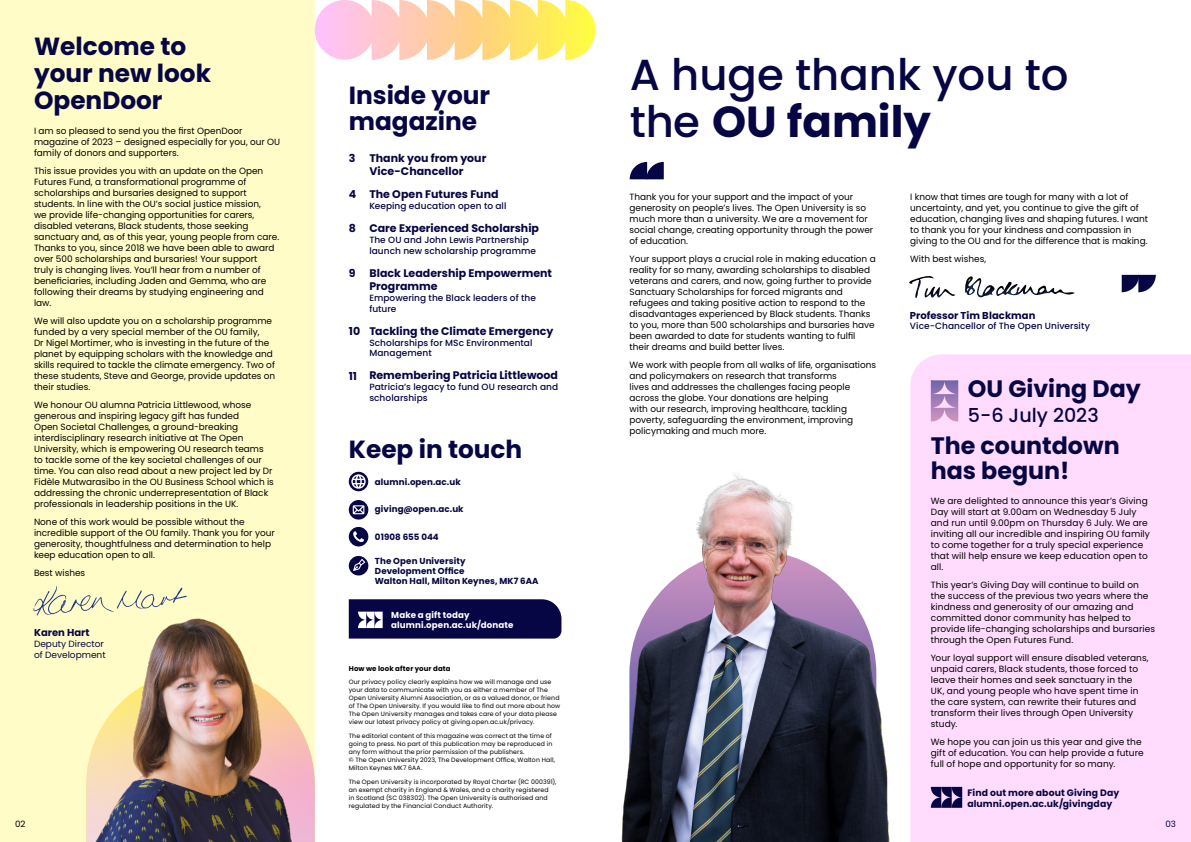
<style>
.page{position:relative;width:1191px;height:842px;background:#fff}
.page>*{position:absolute;margin:0;border:0;box-sizing:border-box;transform-origin:0 0}
.t1{font:500 43.4px/47.1px "Poppins";color:#060645}
.t2{font:700 24.8px/27px "Poppins";color:#060645}
.t3{font:700 23.8px/24.9px "Poppins";color:#060645}
.t4{font:700 23.7px "Poppins";color:#060645}
.t5{font:500 19.1px "Poppins";color:#060645}
.t6{font:700 11px/13.2px "Poppins";color:#060645}
.t7{font:700 10px "Poppins";color:#060645}
.t8{font:700 9.3px/11.2px "Poppins";letter-spacing:.01em;color:#060645}
.t9{font:9px/11px "Poppins";color:#000}
.t10{font:500 9px/10.8px "Poppins";letter-spacing:.005em;color:#060645}
.t11{font:9px/10.8px "Poppins";color:#060645}
.t12{font:700 8.7px/10px "Poppins";letter-spacing:.01em;color:#060645}
.t13{font:700 8.7px/10px "Poppins";letter-spacing:.01em;color:#fff}
.t14{font:8.7px "Poppins";color:#000}
.t15{font:8.7px "Poppins";color:#060645}
.t16{font:700 7px "Poppins";letter-spacing:.02em;color:#000}
.t17{font:6.2px/8px "Poppins";letter-spacing:.02em;color:#000}
.s1{font-weight:700}
</style>
<div class="page">
<div style="left:0;top:0;width:315px;height:842px;background:#fffcc8"></div>
<svg style="left:300px;top:670px;width:15px;height:172px;background:#f8d4c8"></svg>
<svg style="left:349px;top:472px;width:19px;height:19px"></svg>
<svg style="left:33px;top:586px;width:154px;height:29px;background:#e8e8c1"></svg>
<img style="left:82px;top:612px;width:218px;height:230px">
<svg style="left:349px;top:599px;width:212px;height:40px;background:#161650"></svg>
<svg style="left:349px;top:527px;width:19px;height:19px"></svg>
<svg style="left:349px;top:556px;width:19px;height:19px"></svg>
<svg style="left:349px;top:500px;width:19px;height:20px"></svg>
<svg style="left:315px;top:0;width:280px;height:60px;background:#ffdca9"></svg>
<img style="left:621px;top:474px;width:269px;height:368px">
<svg style="left:629px;top:162px;width:35px;height:17px"></svg>
<svg style="left:1121px;top:275px;width:34px;height:17px"></svg>
<svg style="left:965px;top:276px;width:110px;height:22px"></svg>
<svg style="left:909px;top:276px;width:47px;height:22px"></svg>
<div style="left:910px;top:354px;width:281px;height:488px;background:#ffdcfd"></div>
<svg style="left:930px;top:787px;width:32px;height:21px"></svg>
<svg style="left:930px;top:380px;width:28px;height:42px"></svg>
<h2 class="t2" style="left:34px;top:33px;width:179px">Welcome to your new look<br>OpenDoor</h2>
<p class="t9" style="left:34px;top:126px;width:248px">I am so pleased to send you the first OpenDoor magazine of 2023 – designed especially for you, our OU family of donors and supporters.</p>
<p class="t9" style="left:34px;top:166px;width:247px">This issue provides you with an update on the Open Futures Fund, a transformational programme of scholarships and bursaries designed to support students. In line with the OU’s social justice mission,<br>we provide life-changing opportunities for carers, disabled veterans, Black students, those seeking sanctuary and, as of this year, young people from care.<br>Thanks to you, since 2018 we have been able to award over 500 scholarships and bursaries! Your support<br>truly is changing lives. You’ll hear from a number of beneficiaries, including Jaden and Gemma, who are following their dreams by studying engineering and law.</p>
<p class="t9" style="left:34px;top:316px;width:243px">We will also update you on a scholarship programme funded by a very special member of the OU family,<br>Dr Nigel Mortimer, who is investing in the future of the planet by equipping scholars with the knowledge and skills required to tackle the climate emergency. Two of these students, Steve and George, provide updates on their studies.</p>
<p class="t9" style="left:34px;top:400px;width:241px">We honour OU alumna Patricia Littlewood, whose generous and inspiring legacy gift has funded<br>Open Societal Challenges, a ground-breaking interdisciplinary research initiative at The Open University, which is empowering OU research teams to tackle some of the key societal challenges of our time. You can also read about a new project led by Dr Fidèle Mutwarasibo in the OU Business School which is addressing the chronic underrepresentation of Black professionals in leadership positions in the UK.</p>
<p class="t9" style="left:34px;top:517px;width:242px">None of this work would be possible without the incredible support of the OU family. Thank you for your generosity, thoughtfulness and determination to help keep education open to all.</p>
<p class="t9" style="left:34px;top:568px;width:53px">Best wishes</p>
<p class="t7" style="left:34px;top:627px;width:57px">Karen Hart</p>
<p class="t11" style="left:34px;top:638px;width:73px">Deputy Director of Development</p>
<p class="t14" style="left:15px;top:818px;width:12px">02</p>
<h2 class="t2" style="left:349px;top:83px;width:143px;line-height:26px">Inside your magazine</h2>
<p class="t6" style="left:349px;top:151px;width:8px">3</p>
<p class="t6" style="left:349px;top:188px;width:9px">4</p>
<p class="t6" style="left:349px;top:222px;width:9px">8</p>
<p class="t6" style="left:349px;top:266px;width:8px">9</p>
<p class="t6" style="left:349px;top:324px;width:13px">10</p>
<p class="t6" style="left:349px;top:369px;width:10px">11</p>
<p class="t6" style="left:369px;top:151px;width:119px">Thank you from your<br>Vice-Chancellor</p>
<p class="t6" style="left:369px;top:188px;width:131px">The Open Futures Fund</p>
<p class="t10" style="left:369px;top:200px;width:138px">Keeping education open to all</p>
<p class="t6" style="left:369px;top:222px;width:171px">Care Experienced Scholarship</p>
<p class="t10" style="left:369px;top:234px;width:168px">The OU and John Lewis Partnership launch new scholarship programme</p>
<p class="t6" style="left:369px;top:266px;width:184px">Black Leadership Empowerment<br>Programme</p>
<p class="t10" style="left:369px;top:292px;width:168px">Empowering the Black leaders of the future</p>
<p class="t6" style="left:369px;top:324px;width:185px">Tackling the Climate Emergency</p>
<p class="t10" style="left:369px;top:337px;width:165px">Scholarships for MSc Environmental<br>Management</p>
<p class="t6" style="left:369px;top:369px;width:190px">Remembering Patricia Littlewood</p>
<p class="t10" style="left:369px;top:382px;width:190px">Patricia’s legacy to fund OU research and scholarships</p>
<h2 class="t2" style="left:349px;top:436px;width:175px">Keep in touch</h2>
<p class="t12" style="left:375px;top:477px;width:87px">alumni.open.ac.uk</p>
<p class="t12" style="left:375px;top:504px;width:90px">giving@open.ac.uk</p>
<p class="t12" style="left:375px;top:532px;width:65px">01908 655 044</p>
<p class="t12" style="left:375px;top:556px;width:165px">The Open University<br>Development Office<br>Walton Hall, Milton Keynes, MK7 6AA</p>
<p class="t13" style="left:391px;top:610px;width:124px">Make a gift today alumni.open.ac.uk/donate</p>
<p class="t16" style="left:349px;top:664px;width:103px">How we look after your data</p>
<p class="t17" style="left:349px;top:678px;width:213px">Our privacy policy clearly explains how we will manage and use your data to communicate with you as either a member of The Open University Alumni Association, or as a valued donor, or friend of The Open University. If you would like to find out more about how The Open University manages and takes care of your data please view our latest privacy policy at giving.open.ac.uk/privacy.</p>
<p class="t17" style="left:349px;top:732px;width:208px">The editorial content of this magazine was correct at the time of going to press. No part of this publication may be reproduced in any form without the prior permission of the publishers.<br>© The Open University 2023, The Development Office, Walton Hall, Milton Keynes MK7 6AA.</p>
<p class="t17" style="left:349px;top:778px;width:209px">The Open University is incorporated by Royal Charter (RC 000391), an exempt charity in England &amp; Wales, and a charity registered<br>in Scotland (SC 038302). The Open University is authorised and regulated by the Financial Conduct Authority.</p>
<h1 class="t1" style="left:629px;top:51px;width:440px">A huge thank you to the <span class="s1">OU family</span></h1>
<p class="t9" style="left:629px;top:191px;width:245px">Thank you for your support and the impact of your generosity on people’s lives. The Open University is so much more than a university. We are a movement for social change, creating opportunity through the power of education.</p>
<p class="t9" style="left:629px;top:253px;width:248px">Your support plays a crucial role in making education a reality for so many, awarding scholarships to disabled veterans and carers, and now, going further to provide Sanctuary Scholarships for forced migrants and refugees and taking positive action to respond to the disadvantages experienced by Black students. Thanks to you, more than 500 scholarships and bursaries have been awarded to date for students wanting to fulfil their dreams and build better lives.</p>
<p class="t9" style="left:629px;top:359px;width:248px">We work with people from all walks of life, organisations and policymakers on research that transforms<br>lives and addresses the challenges facing people across the globe. Your donations are helping<br>with our research, improving healthcare, tackling poverty, safeguarding the environment, improving policymaking and much more.</p>
<p class="t9" style="left:910px;top:191px;width:239px">I know that times are tough for many with a lot of uncertainty, and yet, you continue to give the gift of education, changing lives and shaping futures. I want to thank you for your kindness and compassion in giving to the OU and for the difference that is making.</p>
<p class="t9" style="left:910px;top:253px;width:77px">With best wishes,</p>
<p class="t7" style="left:910px;top:309px;width:127px">Professor Tim Blackman</p>
<p class="t10" style="left:910px;top:321px;width:181px">Vice-Chancellor of The Open University</p>
<h3 class="t4" style="left:968px;top:375px;width:174px">OU Giving Day</h3>
<h3 class="t5" style="left:968px;top:404px;width:132px">5-6 July 2023</h3>
<h3 class="t3" style="left:930px;top:433px;width:190px">The countdown has begun!</h3>
<p class="t9" style="left:930px;top:495px;width:221px">We are delighted to announce this year’s Giving Day will start at 9.00am on Wednesday 5 July and run until 9.00pm on Thursday 6 July. We are inviting all our incredible and inspiring OU family to come together for a truly special experience that will help ensure we keep education open to all.</p>
<p class="t9" style="left:930px;top:579px;width:226px">This year’s Giving Day will continue to build on the success of the previous two years where the kindness and generosity of our amazing and committed donor community has helped to provide life-changing scholarships and bursaries through the Open Futures Fund.</p>
<p class="t9" style="left:930px;top:652px;width:219px">Your loyal support will ensure disabled veterans, unpaid carers, Black students, those forced to leave their homes and seek sanctuary in the<br>UK, and young people who have spent time in the care system, can rewrite their futures and transform their lives through Open University study.</p>
<p class="t9" style="left:930px;top:736px;width:214px">We hope you can join us this year and give the gift of education. You can help provide a future full of hope and opportunity for so many.</p>
<p class="t8" style="left:967px;top:787px;width:153px">Find out more about Giving Day alumni.open.ac.uk/givingday</p>
<p class="t15" style="left:1165px;top:818px;width:12px">03</p>
</div>
